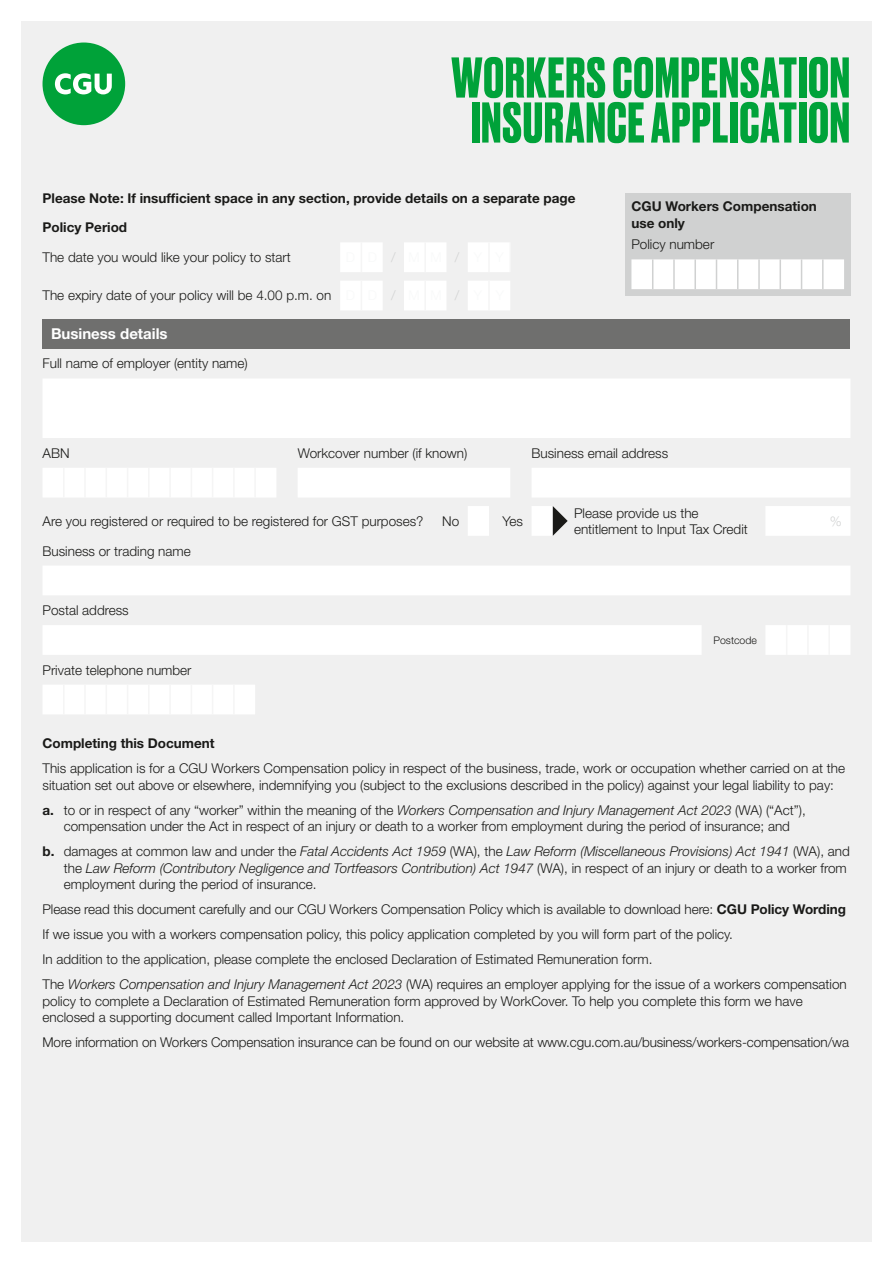
<style>
.page{position:relative;width:893px;height:1263px;background:#fff}
.page>*{position:absolute;margin:0;border:0;box-sizing:border-box;transform-origin:0 0}
.t1{font:700 54px/45px "Druk";letter-spacing:.015em;color:#00a239;text-align:center}
.t2{font:700 15px "Helvetica Neue LT Std";color:#fff}
.t3{font:300 13.5px/16.5px "Helvetica Neue LT Std";color:#1a1a18}
.t4{font:700 13.5px/16.5px "Helvetica Neue LT Std";color:#1a1a18}
.t5{font:300 13.5px "Helvetica Neue LT Std";color:#d0d1d1}
.t6{font:300 10.5px "Helvetica Neue LT Std";color:#1a1a18}
.s1{color:#f8f9f9}
.s2{color:#d0d1d1}
.s3{font-weight:700}
.s4{font-style:italic}
</style>
<div class="page">
<div style="left:21px;top:21px;width:851px;height:1221px;background:#f0f0f0"></div>
<svg style="left:43px;top:243px;width:807px;height:471px"></svg>
<div style="left:43px;top:319px;width:807px;height:30px;background:#6f6f6e"></div>
<hr style="left:361px;top:242px;width:1px;height:30px;background:#f5f5f5">
<hr style="left:424px;top:242px;width:2px;height:30px;background:#f5f5f5">
<hr style="left:488px;top:242px;width:2px;height:30px;background:#f5f5f5">
<hr style="left:509px;top:242px;width:2px;height:30px;background:#f5f5f5">
<svg style="left:361px;top:281px;width:1px;height:29px"></svg>
<hr style="left:424px;top:281px;width:2px;height:29px;background:#f5f5f5">
<hr style="left:488px;top:281px;width:2px;height:29px;background:#f5f5f5">
<hr style="left:63px;top:468px;width:2px;height:29px;background:#f5f5f5">
<hr style="left:84px;top:468px;width:2px;height:29px;background:#f5f5f5">
<svg style="left:106px;top:468px;width:1px;height:29px"></svg>
<svg style="left:127px;top:468px;width:1px;height:29px"></svg>
<hr style="left:148px;top:468px;width:2px;height:29px;background:#f5f5f5">
<hr style="left:169px;top:468px;width:2px;height:29px;background:#f5f5f5">
<svg style="left:191px;top:468px;width:1px;height:29px"></svg>
<svg style="left:212px;top:468px;width:1px;height:29px"></svg>
<hr style="left:233px;top:468px;width:2px;height:29px;background:#f5f5f5">
<hr style="left:254px;top:468px;width:2px;height:29px;background:#f5f5f5">
<hr style="left:786px;top:625px;width:1px;height:30px;background:#f5f5f5">
<hr style="left:807px;top:625px;width:2px;height:30px;background:#f5f5f5">
<hr style="left:828px;top:625px;width:2px;height:30px;background:#f5f5f5">
<hr style="left:63px;top:685px;width:2px;height:29px;background:#f5f5f5">
<hr style="left:84px;top:685px;width:2px;height:29px;background:#f5f5f5">
<svg style="left:106px;top:685px;width:1px;height:29px"></svg>
<svg style="left:127px;top:685px;width:1px;height:29px"></svg>
<hr style="left:148px;top:685px;width:2px;height:29px;background:#f5f5f5">
<hr style="left:169px;top:685px;width:2px;height:29px;background:#f5f5f5">
<svg style="left:191px;top:685px;width:1px;height:29px"></svg>
<svg style="left:212px;top:685px;width:1px;height:29px"></svg>
<hr style="left:233px;top:685px;width:2px;height:29px;background:#f5f5f5">
<svg style="left:553px;top:506px;width:15px;height:30px"></svg>
<div style="left:625px;top:193px;width:225px;height:103px;background:#d0d1d1"></div>
<div style="left:631px;top:259px;width:213px;height:30px;background:#fff"></div>
<hr style="left:652px;top:259px;width:1px;height:30px;background:#d0d1d1">
<hr style="left:673px;top:259px;width:2px;height:30px;background:#d0d1d1">
<hr style="left:694px;top:259px;width:2px;height:30px;background:#d0d1d1">
<hr style="left:716px;top:259px;width:1px;height:30px;background:#d0d1d1">
<hr style="left:737px;top:259px;width:1px;height:30px;background:#d0d1d1">
<hr style="left:758px;top:259px;width:2px;height:30px;background:#d0d1d1">
<hr style="left:779px;top:259px;width:2px;height:30px;background:#d0d1d1">
<hr style="left:801px;top:259px;width:1px;height:30px;background:#d0d1d1">
<hr style="left:822px;top:259px;width:2px;height:30px;background:#d0d1d1">
<div style="left:43px;top:43px;width:82px;height:82px;background:#00a239;border-radius:50%"></div>
<svg style="left:55px;top:73px;width:57px;height:21px"></svg>
<h1 class="t1" style="left:451px;top:52px;width:400px">WORKERS COMPENSATION<br>INSURANCE APPLICATION</h1>
<p class="t4" style="left:43px;top:189px;width:534px">Please Note: If insufficient space in any section, provide details on a separate page</p>
<p class="t4" style="left:43px;top:219px;width:86px">Policy Period</p>
<p class="t3" style="left:43px;top:249px;width:250px">The date you would like your policy to start</p>
<p class="t3" style="left:43px;top:287px;width:463px">The expiry date of your policy will be 4.00 p.m. on <span class="s1">D D</span> <span class="s2">/</span> <span class="s1">M M</span> <span class="s2">/</span> <span class="s1">Y Y</span></p>
<p class="t2" style="left:51px;top:325px;width:118px">Business details</p>
<p class="t3" style="left:43px;top:355px;width:207px">Full name of employer (entity name)</p>
<p class="t4" style="left:631px;top:198px;width:187px">CGU Workers Compensation use only</p>
<p class="t3" style="left:631px;top:236px;width:84px">Policy number</p>
<p class="t3" style="left:43px;top:444px;width:29px">ABN</p>
<p class="t3" style="left:298px;top:444px;width:171px">Workcover number (if known)</p>
<p class="t3" style="left:532px;top:444px;width:138px">Business email address</p>
<p class="t3" style="left:43px;top:512px;width:382px">Are you registered or required to be registered for GST purposes?</p>
<p class="t3" style="left:442px;top:512px;width:19px">No</p>
<p class="t3" style="left:502px;top:512px;width:22px">Yes</p>
<p class="t3" style="left:574px;top:504px;width:175px">Please provide us the entitlement to Input Tax Credit</p>
<p class="t5" style="left:830px;top:513px;width:14px">%</p>
<p class="t3" style="left:43px;top:542px;width:150px">Business or trading name</p>
<p class="t3" style="left:43px;top:602px;width:88px">Postal address</p>
<p class="t3" style="left:43px;top:661px;width:151px">Private telephone number</p>
<p class="t6" style="left:713px;top:634px;width:45px">Postcode</p>
<p class="t4" style="left:43px;top:735px;width:174px">Completing this Document</p>
<p class="t3" style="left:43px;top:760px;width:804px">This application is for a CGU Workers Compensation policy in respect of the business, trade, work or occupation whether carried on at the situation set out above or elsewhere, indemnifying you (subject to the exclusions described in the policy) against your legal liability to pay:</p>
<p class="t3" style="left:43px;top:801px;width:765px;text-align:center"><span class="s3">a.</span> to or in respect of any “worker” within the meaning of the <span class="s4">Workers Compensation and Injury Management Act 2023</span> (WA) (“Act”), compensation under the Act in respect of an injury or death to a worker from employment during the period of insurance; and</p>
<p class="t3" style="left:64px;top:843px;width:787px;text-indent:-21px"><span class="s3">b.</span> damages at common law and under the <span class="s4">Fatal Accidents Act 1959</span> (WA), the <span class="s4">Law Reform (Miscellaneous Provisions) Act 1941</span> (WA), and the <span class="s4">Law Reform (Contributory Negligence and Tortfeasors Contribution) Act 1947</span> (WA), in respect of an injury or death to a worker from employment during the period of insurance.</p>
<p class="t3" style="left:43px;top:897px;width:806px;line-height:25px">Please read this document carefully and our CGU Workers Compensation Policy which is available to download here: <span class="s3">CGU Policy Wording </span>If we issue you with a workers compensation policy, this policy application completed by you will form part of the policy.<br>In addition to the application, please complete the enclosed Declaration of Estimated Remuneration form.<br>The <span class="s4">Workers Compensation and Injury Management Act 2023</span> (WA) requires an employer applying for the issue of a workers compensation</p>
<p class="t3" style="left:43px;top:992px;width:762px">policy to complete a Declaration of Estimated Remuneration form approved by WorkCover. To help you complete this form we have enclosed a supporting document called Important Information.</p>
<p class="t3" style="left:43px;top:1034px;width:808px">More information on Workers Compensation insurance can be found on our website at www.cgu.com.au/business/workers-compensation/wa</p>
</div>
